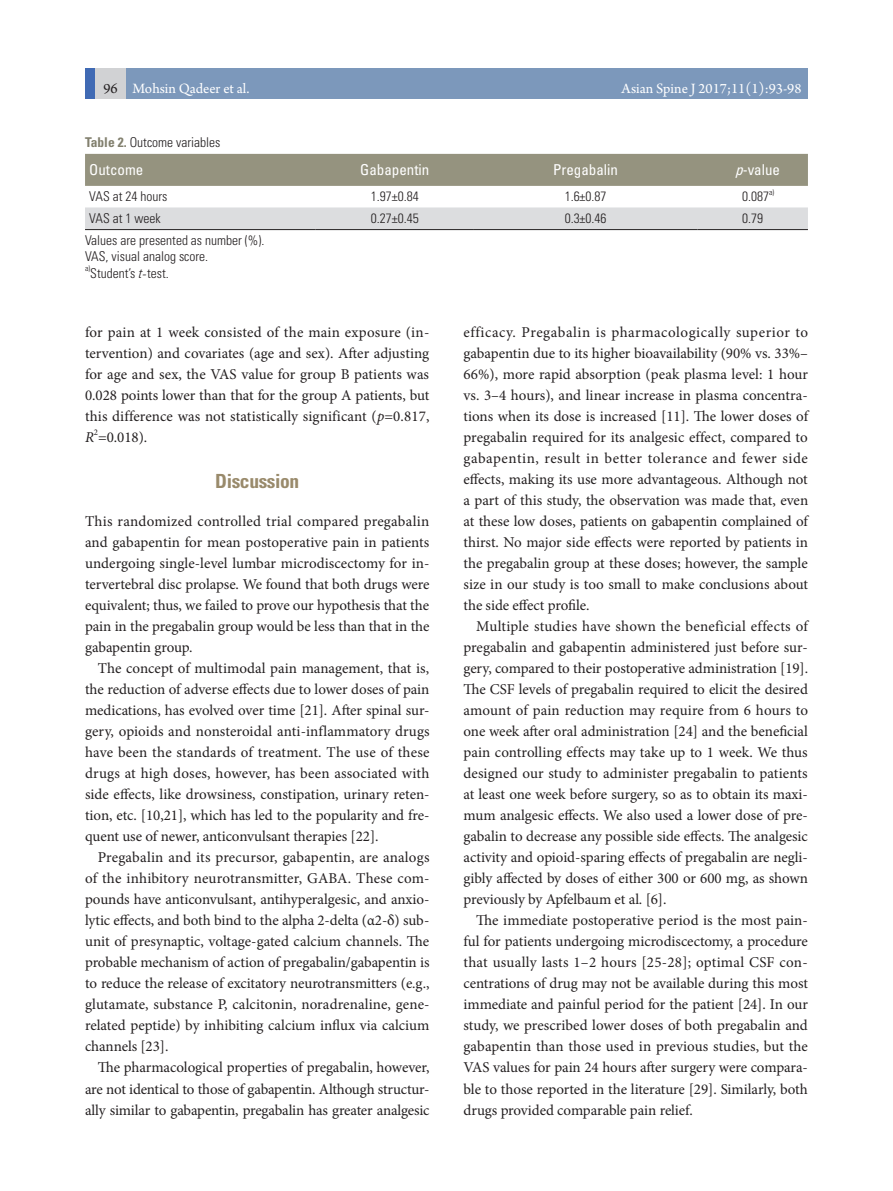
<style>
.page{position:relative;width:893px;height:1191px;background:#fff}
.page>*{position:absolute;margin:0;border:0;box-sizing:border-box;transform-origin:0 0}
.본문_대제목{font:700 condensed 19.5px "Univers LT Std";letter-spacing:-.02em;color:#998a6b}
.본문_내용{font:15px/21px "Minion Pro";letter-spacing:-.005em;color:#231f20;text-align:justify}
.본문_내용_첫문단{font:15px/21px "Minion Pro";letter-spacing:-.005em;color:#231f20;text-align:justify}
.t1{font:15px "Arno Pro";color:#fff}
.표_머리행{font:condensed 15px "Univers LT Std";color:#fff}
.표_그림설명{font:300 condensed 13.5px "Univers LT Std";color:#231f20}
.표_본문{font:300 condensed 13.5px "Univers LT Std";color:#231f20}
.표_왼쪽행{font:300 condensed 13.5px "Univers LT Std";color:#231f20}
.본문_내용-2{font:8.7px "Minion Pro";color:#231f20}
.표_본문-2{font:300 condensed 7.8px "Univers LT Std";color:#231f20}
.표_그림설명-2{font:300 condensed 7.8px "Univers LT Std";color:#231f20}
.s1{color:#231f20}
.s2{font-weight:700;color:#82806e}
.s3{font-style:italic}
.s4{font-family:"Minion Pro";font-weight:400;font-stretch:normal}
</style>
<div class="page">
<div style="left:85px;top:68px;width:58px;height:31px;background:#d1d2d4"></div>
<div style="left:126px;top:68px;width:682px;height:31px;background:#7c98bb"></div>
<div style="left:85px;top:68px;width:10px;height:31px;background:#406ab4"></div>
<div style="left:85px;top:154px;width:723px;height:32px;background:#95937f"></div>
<div style="left:85px;top:207px;width:723px;height:22px;background:#dcdddf"></div>
<hr style="left:85px;top:229px;width:231px;height:1px;background:#231f20">
<hr style="left:316px;top:229px;width:158px;height:1px;background:#231f20">
<hr style="left:474px;top:229px;width:223px;height:1px;background:#231f20">
<hr style="left:697px;top:229px;width:111px;height:1px;background:#231f20">
<p class="t1" style="left:103px;top:80px;width:148px"><span class="s1">96</span> Mohsin Qadeer et al.</p>
<p class="t1" style="left:621px;top:80px;width:182px">Asian Spine J 2017;11(1):93-98</p>
<p class="표_그림설명" style="left:85px;top:134px;width:137px"><span class="s2">Table 2.</span> Outcome variables</p>
<p class="표_머리행" style="left:89px;top:160px;width:56px">Outcome</p>
<p class="표_머리행" style="left:360px;top:160px;width:71px">Gabapentin</p>
<p class="표_머리행" style="left:553px;top:160px;width:66px">Pregabalin</p>
<p class="표_머리행" style="left:735px;top:160px;width:46px"><span class="s3">p</span>-value</p>
<p class="표_왼쪽행" style="left:89px;top:188px;width:80px">VAS at 24 hours</p>
<p class="표_본문" style="left:371px;top:188px;width:49px">1.97±0.84</p>
<p class="표_본문" style="left:565px;top:188px;width:43px">1.6±0.87</p>
<p class="표_본문" style="left:742px;top:188px;width:28px">0.087</p>
<p class="표_본문-2" style="left:769px;top:187px;width:7px">a)</p>
<p class="표_왼쪽행" style="left:89px;top:210px;width:73px">VAS at 1 week</p>
<p class="표_본문" style="left:371px;top:210px;width:49px">0.27±0.45</p>
<p class="표_본문" style="left:565px;top:210px;width:43px">0.3±0.46</p>
<p class="표_본문" style="left:742px;top:210px;width:22px">0.79</p>
<p class="표_그림설명" style="left:85px;top:232px;width:181px">Values are presented as number (%).</p>
<p class="표_그림설명" style="left:85px;top:248px;width:125px">VAS, visual analog score.</p>
<p class="표_그림설명-2" style="left:85px;top:264px;width:7px">a)</p>
<p class="표_그림설명" style="left:90px;top:265px;width:80px">Student’s <span class="s3">t</span><span class="s4">-</span>test.</p>
<p class="본문_내용" style="left:85px;top:322px;width:346px">for pain at 1 week consisted of the main exposure (in&shy;tervention) and covariates (age and sex). After adjusting for age and sex, the VAS value for group B patients was 0.028 points lower than that for the group A patients, but this difference was not statistically significant (<span class="s3">p</span>=0.817, <span class="s3">R</span> =0.018).</p>
<p class="본문_내용-2" style="left:94px;top:426px;width:6px">2</p>
<p class="본문_대제목" style="left:215px;top:469px;width:86px">Discussion</p>
<p class="본문_내용_첫문단" style="left:85px;top:511px;width:346px">This randomized controlled trial compared pregabalin and gabapentin for mean postoperative pain in patients undergoing single-level lumbar microdiscectomy for in&shy;tervertebral disc prolapse. We found that both drugs were equivalent; thus, we failed to prove our hypothesis that the pain in the pregabalin group would be less than that in the gabapentin group.</p>
<p class="본문_내용" style="left:85px;top:658px;width:346px;text-indent:13px">The concept of multimodal pain management, that is, the reduction of adverse effects due to lower doses of pain medications, has evolved over time [21]. After spinal sur&shy;gery, opioids and nonsteroidal anti-inflammatory drugs have been the standards of treatment. The use of these drugs at high doses, however, has been associated with side effects, like drowsiness, constipation, urinary reten&shy;tion, etc. [10,21], which has led to the popularity and fre&shy;quent use of newer, anticonvulsant therapies [22].</p>
<p class="본문_내용" style="left:85px;top:847px;width:346px;text-indent:13px">Pregabalin and its precursor, gabapentin, are analogs of the inhibitory neurotransmitter, GABA. These com&shy;pounds have anticonvulsant, antihyperalgesic, and anxio&shy;lytic effects, and both bind to the alpha 2-delta (α2-δ) sub&shy;unit of presynaptic, voltage-gated calcium channels. The probable mechanism of action of pregabalin/gabapentin is to reduce the release of excitatory neurotransmitters (e.g., glutamate, substance P, calcitonin, noradrenaline, gene&shy;related peptide) by inhibiting calcium influx via calcium channels [23].</p>
<p class="본문_내용" style="left:85px;top:1057px;width:346px;text-indent:13px">The pharmacological properties of pregabalin, however, are not identical to those of gabapentin. Although structur&shy;ally similar to gabapentin, pregabalin has greater analgesic</p>
<p class="본문_내용" style="left:463px;top:322px;width:346px">efficacy. Pregabalin is pharmacologically superior to gabapentin due to its higher bioavailability (90% vs. 33%– 66%), more rapid absorption (peak plasma level: 1 hour vs. 3–4 hours), and linear increase in plasma concentra&shy;tions when its dose is increased [11]. The lower doses of pregabalin required for its analgesic effect, compared to gabapentin, result in better tolerance and fewer side effects, making its use more advantageous. Although not a part of this study, the observation was made that, even at these low doses, patients on gabapentin complained of thirst. No major side effects were reported by patients in the pregabalin group at these doses; however, the sample size in our study is too small to make conclusions about the side effect profile.</p>
<p class="본문_내용" style="left:463px;top:616px;width:346px;text-indent:13px">Multiple studies have shown the beneficial effects of pregabalin and gabapentin administered just before sur&shy;gery, compared to their postoperative administration [19].<br>The CSF levels of pregabalin required to elicit the desired amount of pain reduction may require from 6 hours to one week after oral administration [24] and the beneficial pain controlling effects may take up to 1 week. We thus designed our study to administer pregabalin to patients at least one week before surgery, so as to obtain its maxi&shy;mum analgesic effects. We also used a lower dose of pre&shy;gabalin to decrease any possible side effects. The analgesic activity and opioid-sparing effects of pregabalin are negli&shy;gibly affected by doses of either 300 or 600 mg, as shown previously by Apfelbaum et al. [6].</p>
<p class="본문_내용" style="left:463px;top:910px;width:346px;text-indent:13px">The immediate postoperative period is the most pain&shy;ful for patients undergoing microdiscectomy, a procedure that usually lasts 1–2 hours [25-28]; optimal CSF con&shy;centrations of drug may not be available during this most immediate and painful period for the patient [24]. In our study, we prescribed lower doses of both pregabalin and gabapentin than those used in previous studies, but the VAS values for pain 24 hours after surgery were compara&shy;ble to those reported in the literature [29]. Similarly, both drugs provided comparable pain relief.</p>
</div>
